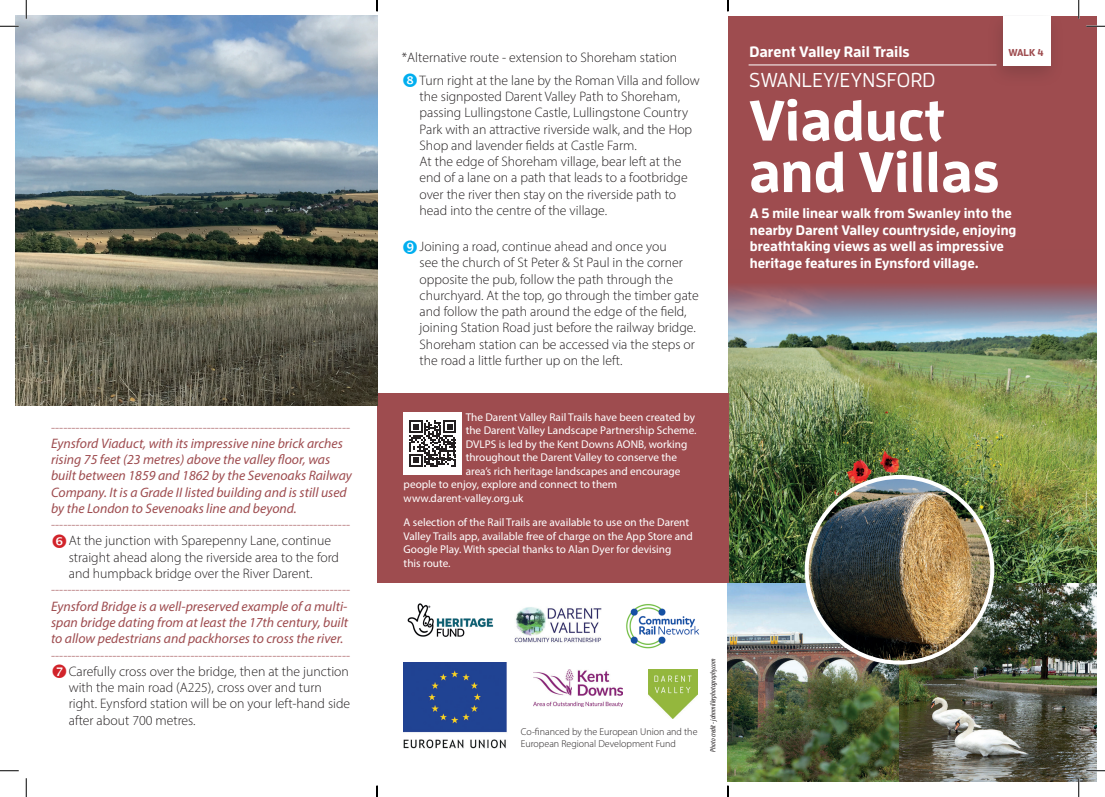
<style>
.page{position:relative;width:1105px;height:797px;background:#fff}
.page>*{position:absolute;margin:0;border:0;box-sizing:border-box;transform-origin:0 0}
.t1{font:700 56.62px/51.5px "Enzo OT";color:#fff}
.t2{font:500 20px "Enzo OT";letter-spacing:.01em;color:#fff}
.t3{font:700 15px "Enzo OT";color:#fff}
.t4{font:300 13.75px/16.2px "Myriad Pro";color:#231f20}
.t5{font:italic 13.75px/16.2px "Myriad Pro";color:#9e4c4f}
.t6{font:300 13.75px "Myriad Pro";color:#9e4c4f}
.t7{font:700 13.75px/16.5px "Enzo OT";color:#fff}
.t8{font:11.25px/13.5px "Myriad Pro";color:#fff}
.t9{font:300 10px/12px "Myriad Pro";color:#231f20}
.t10{font:700 10px "Enzo OT";color:#9e4c4f}
.t11{font:italic condensed 7.5px "Myriad Pro";color:#231f20}
</style>
<div class="page">
<div style="left:728px;top:16px;width:368px;height:389px;background:#9e4c4f"></div>
<img style="left:728px;top:583px;width:171px;height:198px">
<img style="left:899px;top:583px;width:197px;height:198px">
<img style="left:728px;top:286px;width:368px;height:297px">
<div style="left:377px;top:393px;width:351px;height:190px;background:#9e4c4f"></div>
<img style="left:626px;top:604px;width:73px;height:45px">
<img style="left:514px;top:607px;width:88px;height:36px">
<img style="left:407px;top:603px;width:87px;height:34px">
<img style="left:807px;top:477px;width:185px;height:185px;border-radius:93px">
<div style="left:805px;top:475px;width:189px;height:189px;border:4px solid #fff;border-radius:50%"></div>
<div style="left:404px;top:412px;width:58px;height:62px;background:#fff"></div>
<svg style="left:409px;top:420px;width:47px;height:47px"></svg>
<img style="left:649px;top:669px;width:48px;height:49px">
<img style="left:404px;top:662px;width:103px;height:87px">
<img style="left:534px;top:669px;width:88px;height:38px">
<div style="left:986px;top:16px;width:78px;height:72px;background:#231f20;opacity:.2"></div>
<div style="left:1003px;top:16px;width:47px;height:49px;background:#fff"></div>
<hr style="left:749px;top:65px;width:247px;height:1px;background:#fff">
<img style="left:16px;top:16px;width:361px;height:389px">
<svg style="left:0;top:25px;width:19px;height:2px"></svg>
<svg style="left:1086px;top:25px;width:19px;height:2px"></svg>
<svg style="left:0;top:770px;width:19px;height:1px"></svg>
<svg style="left:1086px;top:770px;width:19px;height:1px"></svg>
<svg style="left:25px;top:0;width:2px;height:19px"></svg>
<svg style="left:25px;top:778px;width:2px;height:19px"></svg>
<svg style="left:1078px;top:0;width:1px;height:19px"></svg>
<svg style="left:1078px;top:778px;width:1px;height:19px"></svg>
<svg style="left:376px;top:0;width:2px;height:11px"></svg>
<svg style="left:376px;top:785px;width:2px;height:12px"></svg>
<svg style="left:727px;top:0;width:2px;height:11px"></svg>
<svg style="left:727px;top:785px;width:2px;height:12px"></svg>
<p class="t5" style="left:51px;top:435px;width:302px">Eynsford Viaduct, with its impressive nine brick arches rising 75 feet (23 metres) above the valley floor, was built between 1859 and 1862 by the Sevenoaks Railway Company. It is a Grade II listed building and is still used by the London to Sevenoaks line and beyond.</p>
<p class="t6" style="left:51px;top:516px;width:301px">-------------------------------------------------------------------------</p>
<p class="t4" style="left:69px;top:532px;width:272px">At the junction with Sparepenny Lane, continue straight ahead along the riverside area to the ford and humpback bridge over the River Darent.</p>
<p class="t6" style="left:51px;top:581px;width:301px">-------------------------------------------------------------------------</p>
<p class="t5" style="left:51px;top:597px;width:299px;text-align:justify">Eynsford Bridge is a well-preserved example of a multi&shy;span bridge dating from at least the 17th century, built to allow pedestrians and packhorses to cross the river.</p>
<p class="t4" style="left:69px;top:663px;width:283px">Carefully cross over the bridge, then at the junction with the main road (A225), cross over and turn right. Eynsford station will be on your left-hand side after about 700 metres.</p>
<p class="t4" style="left:402px;top:49px;width:277px">*Alternative route - extension to Shoreham station</p>
<p class="t4" style="left:420px;top:72px;width:282px">Turn right at the lane by the Roman Villa and follow the signposted Darent Valley Path to Shoreham, passing Lullingstone Castle, Lullingstone Country Park with an attractive riverside walk, and the Hop Shop and lavender fields at Castle Farm.</p>
<p class="t4" style="left:420px;top:153px;width:270px">At the edge of Shoreham village, bear left at the end of a lane on a path that leads to a footbridge over the river then stay on the riverside path to head into the centre of the village.</p>
<p class="t4" style="left:420px;top:238px;width:281px">Joining a road, continue ahead and once you<br>see the church of St Peter &amp; St Paul in the corner opposite the pub, follow the path through the churchyard. At the top, go through the timber gate and follow the path around the edge of the field, joining Station Road just before the railway bridge.<br>Shoreham station can be accessed via the steps or the road a little further up on the left.</p>
<p class="t8" style="left:466px;top:410px;width:231px">The Darent Valley Rail Trails have been created by</p>
<p class="t8" style="left:466px;top:423px;width:232px">the Darent Valley Landscape Partnership Scheme.</p>
<p class="t8" style="left:466px;top:437px;width:223px">DVLPS is led by the Kent Downs AONB, working</p>
<p class="t8" style="left:466px;top:450px;width:213px">throughout the Darent Valley to conserve the</p>
<p class="t8" style="left:466px;top:464px;width:216px">area’s rich heritage landscapes and encourage</p>
<p class="t8" style="left:404px;top:477px;width:215px">people to enjoy, explore and connect to them</p>
<p class="t8" style="left:404px;top:491px;width:121px">www.darent-valley.org.uk</p>
<p class="t8" style="left:404px;top:515px;width:291px">A selection of the Rail Trails are available to use on the Darent Valley Trails app, available free of charge on the App Store and Google Play. With special thanks to Alan Dyer for devising<br>this route.</p>
<p class="t3" style="left:749px;top:43px;width:162px">Darent Valley Rail Trails</p>
<p class="t10" style="left:1008px;top:46px;width:37px">WALK 4</p>
<p class="t2" style="left:749px;top:68px;width:188px">SWANLEY/EYNSFORD</p>
<p class="t1" style="left:749px;top:93px;width:252px">Viaduct and Villas</p>
<p class="t7" style="left:750px;top:205px;width:268px">A 5 mile linear walk from Swanley into the nearby Darent Valley countryside, enjoying breathtaking views as well as impressive heritage features in Eynsford village.</p>
<p class="t9" style="left:521px;top:725px;width:178px">Co-financed by the European Union and the<br>European Regional Development Fund</p>
<p class="t11" style="left:708px;top:751px;width:94px;rotate:-90deg">Photo credit - johnmillerphotography.com</p>
</div>
